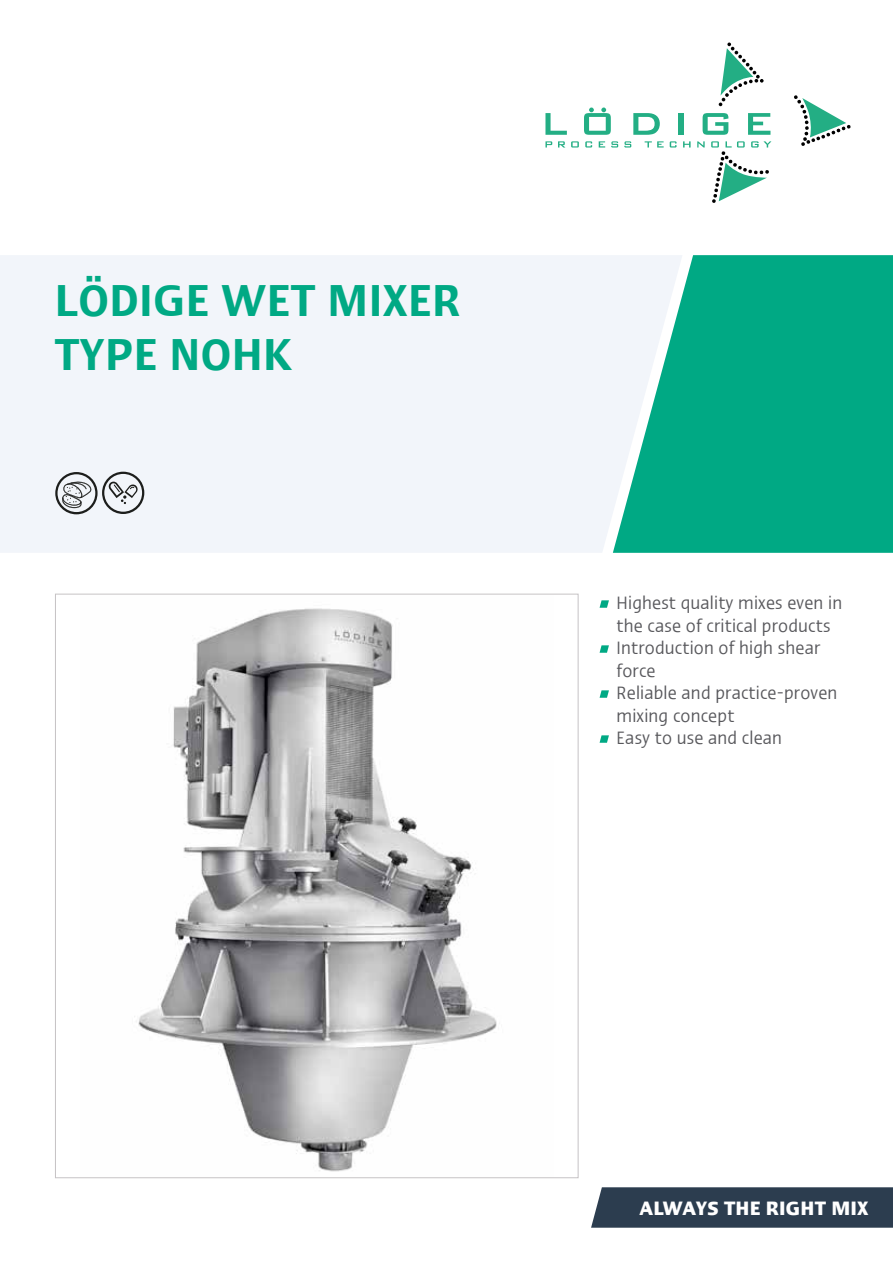
<style>
.page{position:relative;width:893px;height:1263px;background:#fff}
.page>*{position:absolute;margin:0;border:0;box-sizing:border-box;transform-origin:0 0}
.t1{font:600 condensed 45px/54px "Ergo Com";letter-spacing:.01em;color:#00a984}
.t2{font:700 condensed 19.5px "Ergo Com";letter-spacing:.01em;color:#fff}
.t3{font:condensed 18px/22.5px "Ergo Com";letter-spacing:.01em;color:#58585c}
</style>
<div class="page">
<div style="left:591px;top:1187px;width:302px;height:41px;background:#2c3d4f"></div>
<div style="left:0;top:255px;width:613px;height:298px;background:#f2f5fa"></div>
<svg style="left:613px;top:255px;width:280px;height:298px;fill:#00a984"></svg>
<svg style="left:719px;top:43px;width:45px;height:63px"></svg>
<svg style="left:794px;top:95px;width:56px;height:51px"></svg>
<svg style="left:697px;top:113px;width:74px;height:90px"></svg>
<svg style="left:545px;top:108px;width:146px;height:40px"></svg>
<svg style="left:55px;top:472px;width:89px;height:42px"></svg>
<img style="left:134px;top:608px;width:363px;height:564px">
<svg style="left:600px;top:600px;width:9px;height:8px"></svg>
<svg style="left:600px;top:645px;width:9px;height:8px"></svg>
<svg style="left:600px;top:690px;width:9px;height:8px"></svg>
<svg style="left:600px;top:735px;width:9px;height:8px"></svg>
<h1 class="t1" style="left:55px;top:270px;width:407px">LÖDIGE WET MIXER<br>TYPE NOHK</h1>
<p class="t3" style="left:617px;top:590px;width:227px">Highest quality mixes even in the case of critical products<br>Introduction of high shear force<br>Reliable and practice-proven mixing concept<br>Easy to use and clean</p>
<p class="t2" style="left:639px;top:1193px;width:230px">ALWAYS THE RIGHT MIX</p>
</div>
